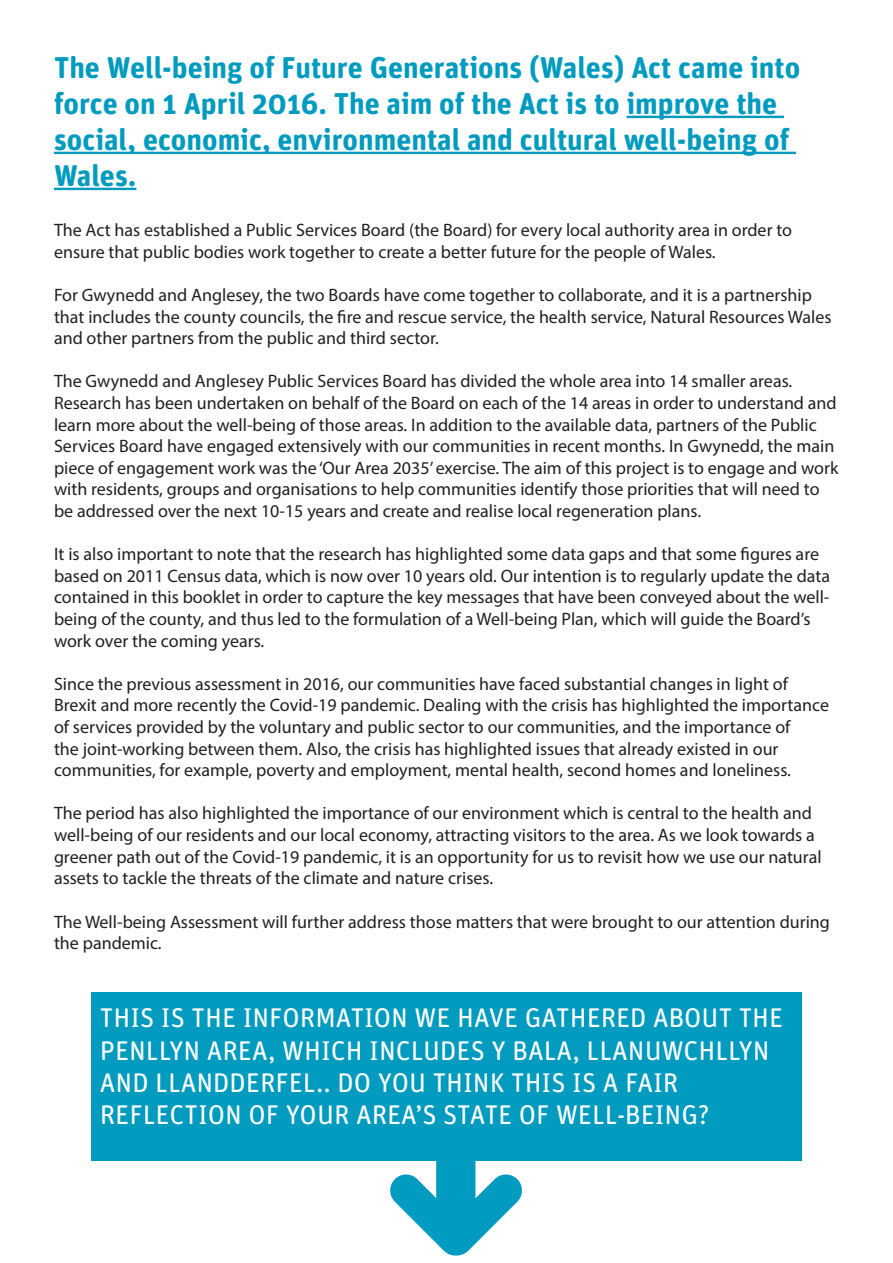
<style>
.page{position:relative;width:893px;height:1263px;background:#fff}
.page>*{position:absolute;margin:0;border:0;box-sizing:border-box;transform-origin:0 0}
.t1{font:700 30px/36px "Unit Rounded Pro";color:#019bbf}
.t2{font:27px/32.4px "Unit Rounded Pro";color:#fff}
.t3{font:18px/21.6px "Myriad Pro";color:#231f20}
</style>
<div class="page">
<hr style="left:626px;top:116px;width:158px;height:2px;background:#019bbf">
<hr style="left:54px;top:152px;width:742px;height:2px;background:#019bbf">
<hr style="left:54px;top:188px;width:82px;height:2px;background:#019bbf">
<div style="left:91px;top:992px;width:710px;height:169px;background:#019bbf"></div>
<svg style="left:390px;top:1161px;width:132px;height:95px"></svg>
<p class="t1" style="left:54px;top:48px;width:748px">The Well-being of Future Generations (Wales) Act came into force on 1 April 2016. The aim of the Act is to improve the social, economic, environmental and cultural well-being of Wales.</p>
<p class="t3" style="left:54px;top:219px;width:740px">The Act has established a Public Services Board (the Board) for every local authority area in order to ensure that public bodies work together to create a better future for the people of Wales.</p>
<p class="t3" style="left:54px;top:284px;width:779px">For Gwynedd and Anglesey, the two Boards have come together to collaborate, and it is a partnership that includes the county councils, the fire and rescue service, the health service, Natural Resources Wales and other partners from the public and third sector.</p>
<p class="t3" style="left:54px;top:370px;width:786px">The Gwynedd and Anglesey Public Services Board has divided the whole area into 14 smaller areas.<br>Research has been undertaken on behalf of the Board on each of the 14 areas in order to understand and learn more about the well-being of those areas. In addition to the available data, partners of the Public Services Board have engaged extensively with our communities in recent months. In Gwynedd, the main piece of engagement work was the ‘Our Area 2035’ exercise. The aim of this project is to engage and work with residents, groups and organisations to help communities identify those priorities that will need to be addressed over the next 10-15 years and create and realise local regeneration plans.</p>
<p class="t3" style="left:54px;top:543px;width:778px">It is also important to note that the research has highlighted some data gaps and that some figures are based on 2011 Census data, which is now over 10 years old. Our intention is to regularly update the data contained in this booklet in order to capture the key messages that have been conveyed about the well&shy;being of the county, and thus led to the formulation of a Well-being Plan, which will guide the Board’s work over the coming years.</p>
<p class="t3" style="left:54px;top:673px;width:777px">Since the previous assessment in 2016, our communities have faced substantial changes in light of Brexit and more recently the Covid-19 pandemic. Dealing with the crisis has highlighted the importance of services provided by the voluntary and public sector to our communities, and the importance of<br>the joint-working between them. Also, the crisis has highlighted issues that already existed in our communities, for example, poverty and employment, mental health, second homes and loneliness.</p>
<p class="t3" style="left:54px;top:802px;width:769px">The period has also highlighted the importance of our environment which is central to the health and well-being of our residents and our local economy, attracting visitors to the area. As we look towards a greener path out of the Covid-19 pandemic, it is an opportunity for us to revisit how we use our natural assets to tackle the threats of the climate and nature crises.</p>
<p class="t3" style="left:54px;top:910px;width:777px">The Well-being Assessment will further address those matters that were brought to our attention during the pandemic.</p>
<p class="t2" style="left:100px;top:1000px;width:685px">THIS IS THE INFORMATION WE HAVE GATHERED ABOUT THE PENLLYN AREA, WHICH INCLUDES Y BALA, LLANUWCHLLYN AND LLANDDERFEL.. DO YOU THINK THIS IS A FAIR REFLECTION OF YOUR AREA’S STATE OF WELL-BEING?</p>
</div>
